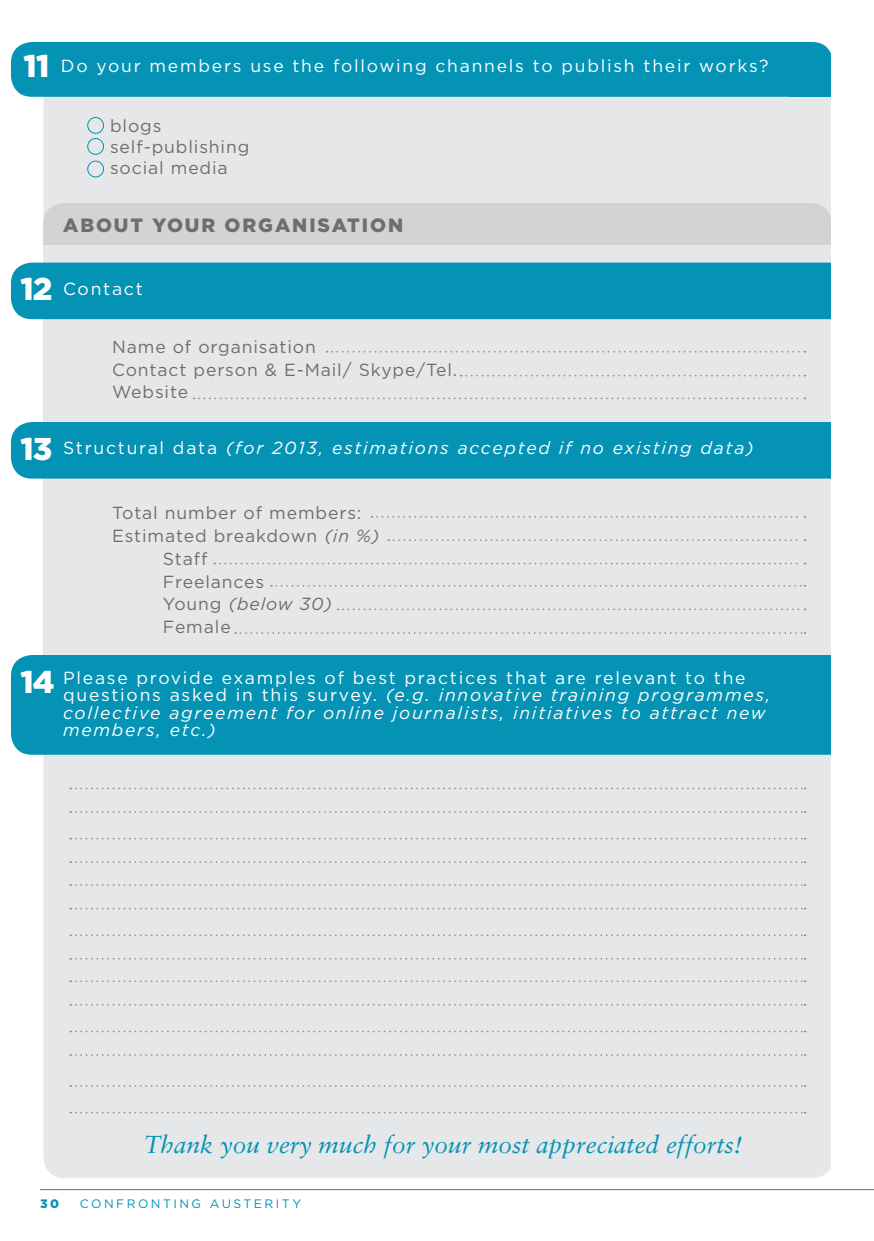
<style>
.page{position:relative;width:874px;height:1241px;background:#fff}
.page>*{position:absolute;margin:0;border:0;box-sizing:border-box;transform-origin:0 0}
.t1{font:900 31.5px "Gotham";color:#fff}
.t2{font:italic 24.5px "Sabon";color:#0493b4}
.t3{font:900 19.25px "Gotham";letter-spacing:.1em;color:#6d6e71}
.t4{font:italic 17.5px/17.5px "Gotham";letter-spacing:.1em;color:#fff}
.t5{font:17.5px/21px "Gotham";letter-spacing:.05em;color:#6d6e71}
.t6{font:17.5px "Gotham";letter-spacing:.1em;color:#fff}
.t7{font:italic 17.5px "Gotham";letter-spacing:.05em;color:#6d6e71}
.t8{font:12.25px "Gotham";letter-spacing:.2em;color:#0493b4}
.t9{font:900 12.25px "Gotham";color:#0493b4}
.s1{font-weight:900;font-size:31.5px}
.s2{font-style:normal}
.s3{font-style:italic}
</style>
<div class="page">
<hr style="left:40px;top:1189px;width:833px;height:1px;background:#0493b4">
<div style="left:43px;top:42px;width:789px;height:1135px;background:#e6e7e8;border-radius:21px"></div>
<div style="left:11px;top:42px;width:821px;height:55px;background:#0493b4;border-radius:21px"></div>
<div style="left:87px;top:117px;width:17px;height:17px;border:1px solid #0493b4;border-radius:50%"></div>
<div style="left:87px;top:138px;width:17px;height:17px;border:1px solid #0493b4;border-radius:50%"></div>
<div style="left:87px;top:161px;width:17px;height:16px;border:1px solid #0493b4;border-radius:50%"></div>
<div style="left:43px;top:203px;width:788px;height:476px;background:#d1d3d4;border-radius:21px"></div>
<div style="left:43px;top:245px;width:789px;height:434px;background:#e6e7e8;border-radius:21px"></div>
<div style="left:43px;top:245px;width:788px;height:74px;background:#e6e7e8"></div>
<div style="left:11px;top:262px;width:862px;height:57px;background:#0493b4;border-radius:21px"></div>
<div style="left:11px;top:422px;width:852px;height:56px;background:#0493b4;border-radius:21px"></div>
<div style="left:11px;top:655px;width:862px;height:99px;background:#0493b4;border-radius:21px"></div>
<svg style="left:326px;top:351px;width:479px;height:1px"></svg>
<svg style="left:460px;top:374px;width:345px;height:2px"></svg>
<svg style="left:193px;top:397px;width:612px;height:2px"></svg>
<svg style="left:388px;top:539px;width:417px;height:2px"></svg>
<svg style="left:214px;top:562px;width:591px;height:2px"></svg>
<svg style="left:271px;top:585px;width:534px;height:1px"></svg>
<svg style="left:337px;top:608px;width:468px;height:2px"></svg>
<svg style="left:235px;top:632px;width:570px;height:1px"></svg>
<svg style="left:70px;top:787px;width:735px;height:2px"></svg>
<svg style="left:70px;top:811px;width:735px;height:1px"></svg>
<svg style="left:70px;top:837px;width:735px;height:2px"></svg>
<svg style="left:70px;top:861px;width:735px;height:1px"></svg>
<svg style="left:70px;top:884px;width:735px;height:1px"></svg>
<svg style="left:70px;top:907px;width:735px;height:2px"></svg>
<svg style="left:70px;top:934px;width:735px;height:2px"></svg>
<svg style="left:70px;top:958px;width:735px;height:1px"></svg>
<svg style="left:70px;top:980px;width:735px;height:1px"></svg>
<svg style="left:70px;top:1004px;width:735px;height:1px"></svg>
<svg style="left:70px;top:1030px;width:735px;height:2px"></svg>
<svg style="left:70px;top:1054px;width:735px;height:1px"></svg>
<svg style="left:70px;top:1085px;width:735px;height:1px"></svg>
<svg style="left:70px;top:1111px;width:735px;height:2px"></svg>
<svg style="left:371px;top:516px;width:434px;height:1px"></svg>
<div style="left:788px;top:62px;width:54px;height:35px;background:#0493b4"></div>
<div style="left:831px;top:0;width:42px;height:1177px;background:#fff"></div>
<p class="t6" style="left:23px;top:55px;width:746px"><span class="s1">11</span> Do your members use the following channels to publish their works?</p>
<p class="t5" style="left:110px;top:114px;width:141px">blogs self-publishing social media</p>
<p class="t3" style="left:63px;top:212px;width:341px">ABOUT YOUR ORGANISATION</p>
<h1 class="t1" style="left:20px;top:267px;width:34px">12</h1>
<p class="t6" style="left:63px;top:278px;width:81px">Contact</p>
<p class="t5" style="left:112px;top:335px;width:346px;line-height:22.8px">Name of organisation<br>Contact person &amp; E-Mail/ Skype/Tel.<br>Website</p>
<h1 class="t1" style="left:20px;top:427px;width:33px">13</h1>
<p class="t4" style="left:63px;top:439px;width:691px"><span class="s2">Structural data</span> (for 2013, estimations accepted if no existing data)</p>
<h1 class="t1" style="left:20px;top:659px;width:36px">14</h1>
<p class="t5" style="left:112px;top:502px;width:250px">Total number of members:</p>
<p class="t5" style="left:112px;top:525px;width:268px">Estimated breakdown <span class="s3">(in %)</span></p>
<p class="t5" style="left:163px;top:547px;width:46px">Staff</p>
<p class="t5" style="left:163px;top:570px;width:103px">Freelances</p>
<p class="t7" style="left:163px;top:593px;width:171px"><span class="s2">Young</span> (below 30)</p>
<p class="t5" style="left:163px;top:616px;width:69px">Female</p>
<p class="t4" style="left:63px;top:668px;width:708px"><span class="s2">Please provide examples of best practices that are relevant to the questions asked in this survey.</span> (e.g. innovative training programmes, collective agreement for online journalists, initiatives to attract new members, etc.)</p>
<h2 class="t2" style="left:144px;top:1130px;width:599px">Thank you very much for your most appreciated efforts!</h2>
<p class="t9" style="left:40px;top:1194px;width:20px">30</p>
<p class="t8" style="left:80px;top:1195px;width:222px">CONFRONTING AUSTERITY</p>
</div>
